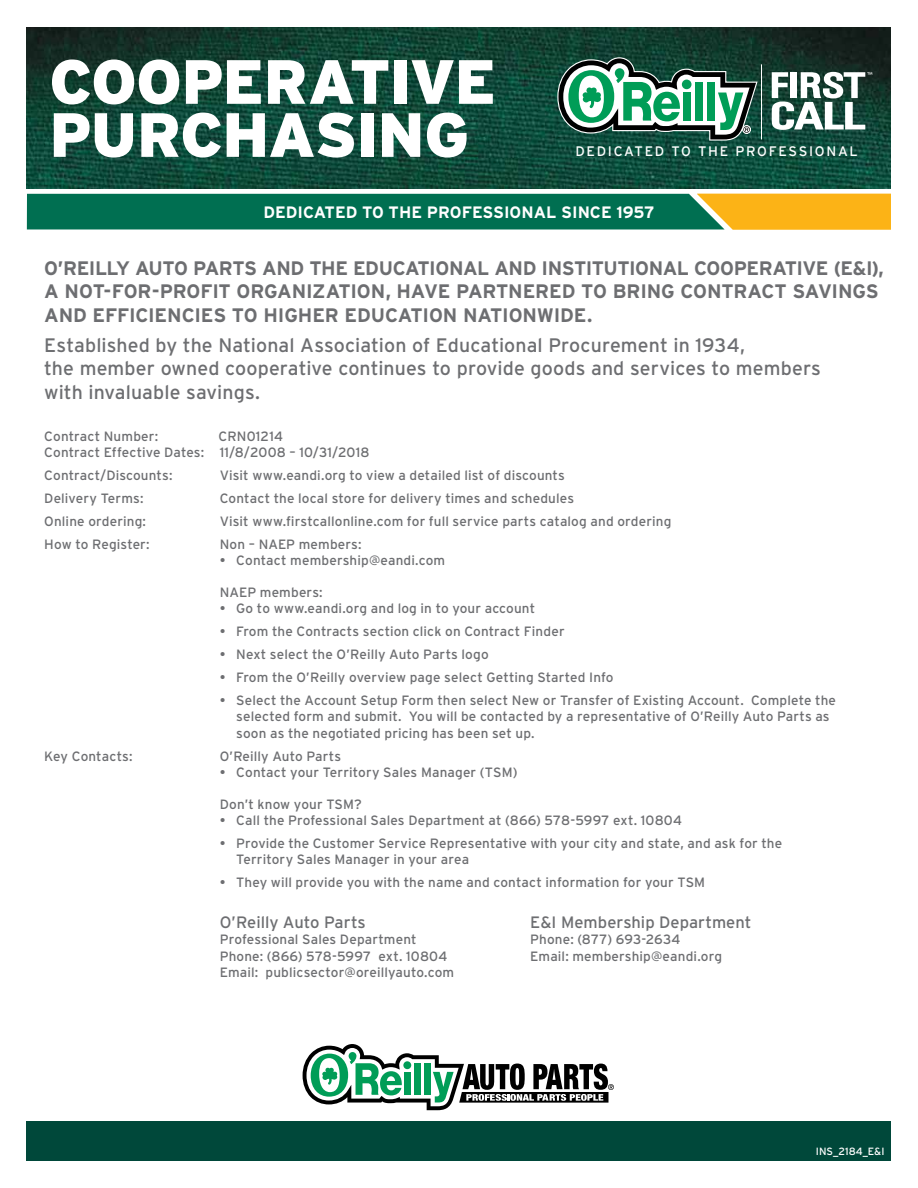
<style>
.page{position:relative;width:918px;height:1188px;background:#fff}
.page>*{position:absolute;margin:0;border:0;box-sizing:border-box;transform-origin:0 0}
.t1{font:900 62.4px/53.1px "Interstate";letter-spacing:-.015em;color:#fff}
.t2{font:700 19.5px/23.4px "Interstate";letter-spacing:-.015em;color:#6d6e71}
.t3{font:19.5px/23.4px "Interstate";letter-spacing:.005em;color:#6d6e71}
.t4{font:16.5px "Interstate";color:#6d6e71}
.t5{font:700 16.5px "Interstate";color:#fff}
.t6{font:13.8px "Interstate";letter-spacing:.125em;color:#fff}
.t7{font:13.5px/16.2px "Interstate";letter-spacing:.01em;color:#6d6e71}
.t8{font:10.5px "Interstate";color:#fff}
</style>
<div class="page">
<img style="left:27px;top:27px;width:864px;height:162px">
<svg style="left:557px;top:57px;width:202px;height:85px"></svg>
<hr style="left:761px;top:64px;width:1px;height:75px;background:#fff">
<svg style="left:772px;top:72px;width:100px;height:58px"></svg>
<svg style="left:27px;top:194px;width:864px;height:35px;background:#357e46"></svg>
<div style="left:27px;top:1121px;width:864px;height:40px;background:#00483a"></div>
<svg style="left:303px;top:1044px;width:311px;height:66px"></svg>
<h1 class="t1" style="left:49px;top:55px;width:448px">COOPERATIVE<br>PURCHASING</h1>
<p class="t6" style="left:575px;top:143px;width:284px">DEDICATED TO THE PROFESSIONAL</p>
<p class="t5" style="left:263px;top:203px;width:393px">DEDICATED TO THE PROFESSIONAL SINCE 1957</p>
<h2 class="t2" style="left:44px;top:256px;width:841px">O’REILLY AUTO PARTS AND THE EDUCATIONAL AND INSTITUTIONAL COOPERATIVE (E&amp;I),<br>A NOT-FOR-PROFIT ORGANIZATION, HAVE PARTNERED TO BRING CONTRACT SAVINGS<br>AND EFFICIENCIES TO HIGHER EDUCATION NATIONWIDE.</h2>
<h2 class="t3" style="left:44px;top:333px;width:778px">Established by the National Association of Educational Procurement in 1934,<br>the member owned cooperative continues to provide goods and services to members with invaluable savings.</h2>
<p class="t7" style="left:44px;top:428px;width:115px">Contract Number:</p>
<p class="t7" style="left:44px;top:428px;width:327px;text-indent:174px">CRN01214<br>Contract Effective Dates: 11/8/2008 – 10/31/2018</p>
<p class="t7" style="left:44px;top:467px;width:130px">Contract/Discounts:</p>
<p class="t7" style="left:220px;top:467px;width:347px">Visit www.eandi.org to view a detailed list of discounts</p>
<p class="t7" style="left:44px;top:490px;width:101px">Delivery Terms:</p>
<p class="t7" style="left:220px;top:490px;width:356px">Contact the local store for delivery times and schedules</p>
<p class="t7" style="left:44px;top:513px;width:103px">Online ordering:</p>
<p class="t7" style="left:220px;top:513px;width:453px">Visit www.firstcallonline.com for full service parts catalog and ordering</p>
<p class="t7" style="left:44px;top:536px;width:107px">How to Register:</p>
<p class="t7" style="left:220px;top:536px;width:143px">Non – NAEP members:</p>
<p class="t7" style="left:220px;top:552px;width:227px">• Contact membership@eandi.com</p>
<p class="t7" style="left:220px;top:584px;width:104px">NAEP members:</p>
<p class="t7" style="left:220px;top:601px;width:317px">• Go to www.eandi.org and log in to your account</p>
<p class="t7" style="left:220px;top:623px;width:346px">• From the Contracts section click on Contract Finder</p>
<p class="t7" style="left:220px;top:646px;width:271px">• Next select the O’Reilly Auto Parts logo</p>
<p class="t7" style="left:220px;top:669px;width:395px">• From the O’Reilly overview page select Getting Started Info</p>
<p class="t7" style="left:236px;top:692px;width:601px;text-indent:-16px">• Select the Account Setup Form then select New or Transfer of Existing Account. Complete the selected form and submit. You will be contacted by a representative of O’Reilly Auto Parts as soon as the negotiated pricing has been set up.</p>
<p class="t7" style="left:44px;top:748px;width:90px">Key Contacts:</p>
<p class="t7" style="left:220px;top:748px;width:123px">O’Reilly Auto Parts</p>
<p class="t7" style="left:220px;top:764px;width:299px">• Contact your Territory Sales Manager (TSM)</p>
<p class="t7" style="left:220px;top:796px;width:144px">Don’t know your TSM?</p>
<p class="t7" style="left:220px;top:812px;width:464px">• Call the Professional Sales Department at (866) 578-5997 ext. 10804</p>
<p class="t7" style="left:236px;top:835px;width:547px;text-indent:-16px">• Provide the Customer Service Representative with your city and state, and ask for the<br>Territory Sales Manager in your area</p>
<p class="t7" style="left:220px;top:874px;width:487px">• They will provide you with the name and contact information for your TSM</p>
<p class="t4" style="left:220px;top:913px;width:148px">O’Reilly Auto Parts</p>
<p class="t4" style="left:530px;top:913px;width:223px">E&amp;I Membership Department</p>
<p class="t7" style="left:220px;top:931px;width:198px">Professional Sales Department</p>
<p class="t7" style="left:530px;top:931px;width:152px">Phone: (877) 693-2634</p>
<p class="t7" style="left:220px;top:948px;width:229px">Phone: (866) 578-5997 ext. 10804</p>
<p class="t7" style="left:530px;top:948px;width:193px">Email: membership@eandi.org</p>
<p class="t7" style="left:220px;top:964px;width:236px">Email: publicsector@oreillyauto.com</p>
<p class="t8" style="left:816px;top:1146px;width:70px">INS_2184_E&amp;I</p>
</div>
